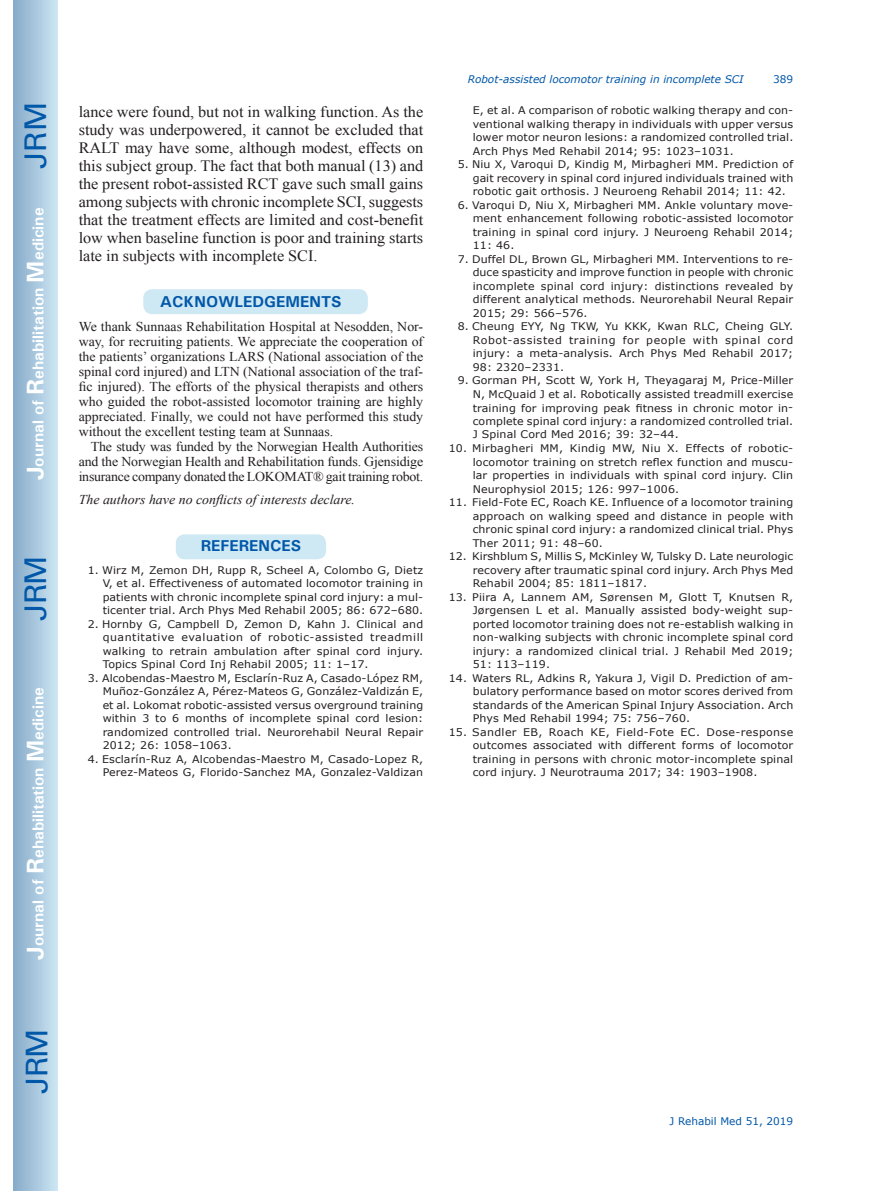
<style>
.page{position:relative;width:872px;height:1191px;background:#fff}
.page>*{position:absolute;margin:0;border:0;box-sizing:border-box;transform-origin:0 0}
.t1{font:30px "Univers";letter-spacing:-.03em;color:#0157a8}
.t2{font:15.75px/18px "Times New Roman";color:#231f20;text-align:justify}
.t3{font:700 15.75px "Univers";color:#fff}
.t4{font:700 15.75px "Univers";color:#0157a8}
.t5{font:13.5px/15px "Times New Roman";letter-spacing:-.01em;color:#231f20;text-align:justify}
.t6{font:italic 13.5px "Times New Roman";color:#231f20}
.t7{font:10.5px/13.5px "Verdana";letter-spacing:.01em;color:#231f20;text-align:justify;scale:1.05 1}
.t8{font:italic 10.5px "Verdana";color:#0157a8}
.t9{font:10.5px "Verdana";color:#0157a8}
.s1{font-size:24px}
</style>
<div class="page">
<div style="left:14px;top:0;width:43px;height:1191px;background:linear-gradient(to right,#88acca,#cbe5f2)"></div>
<div style="left:143px;top:288px;width:225px;height:27px;background:#cee8f4;border-radius:10px"></div>
<div style="left:142px;top:288px;width:227px;height:28px;border:2px solid #fff;border-radius:10px"></div>
<div style="left:175px;top:533px;width:152px;height:27px;background:#cee8f4;border-radius:10px"></div>
<div style="left:174px;top:533px;width:154px;height:28px;border:2px solid #fff;border-radius:10px"></div>
<h1 class="t1" style="left:18px;top:169px;width:68px;rotate:-90deg">JRM</h1>
<h2 class="t3" style="left:28px;top:480px;width:274px;rotate:-90deg"><span class="s1">J</span>ournal of <span class="s1">R</span>ehabilitation <span class="s1">M</span>edicine</h2>
<h1 class="t1" style="left:18px;top:620px;width:67px;rotate:-90deg">JRM</h1>
<h2 class="t3" style="left:28px;top:959px;width:274px;rotate:-90deg"><span class="s1">J</span>ournal of <span class="s1">R</span>ehabilitation <span class="s1">M</span>edicine</h2>
<h1 class="t1" style="left:19px;top:1093px;width:67px;rotate:-90deg">JRM</h1>
<p class="t2" style="left:79px;top:103px;width:346px">lance were found, but not in walking function. As the study was underpowered, it cannot be excluded that RALT may have some, although modest, effects on this subject group. The fact that both manual (13) and the present robot-assisted RCT gave such small gains among subjects with chronic incomplete SCI, suggests that the treatment effects are limited and cost-benefit low when baseline function is poor and training starts late in subjects with incomplete SCI.</p>
<h2 class="t4" style="left:160px;top:292px;width:183px">ACKNOWLEDGEMENTS</h2>
<p class="t5" style="left:79px;top:319px;width:346px">We thank Sunnaas Rehabilitation Hospital at Nesodden, Nor&shy;way, for recruiting patients. We appreciate the cooperation of the patients’ organizations LARS (National association of the spinal cord injured) and LTN (National association of the traf&shy;fic injured). The efforts of the physical therapists and others who guided the robot-assisted locomotor training are highly appreciated. Finally, we could not have performed this study without the excellent testing team at Sunnaas.</p>
<p class="t5" style="left:79px;top:439px;width:346px;text-indent:12px">The study was funded by the Norwegian Health Authorities and the Norwegian Health and Rehabilitation funds. Gjensidige insurance company donated the LOKOMAT® gait training robot.</p>
<p class="t6" style="left:79px;top:490px;width:278px">The authors have no conflicts of interests declare.</p>
<h2 class="t4" style="left:201px;top:536px;width:102px">REFERENCES</h2>
<p class="t7" style="left:103px;top:563px;width:307px;text-indent:-15px">1. Wirz M, Zemon DH, Rupp R, Scheel A, Colombo G, Dietz V, et al. Effectiveness of automated locomotor training in patients with chronic incomplete spinal cord injury: a mul&shy;ticenter trial. Arch Phys Med Rehabil 2005; 86: 672–680.</p>
<p class="t7" style="left:103px;top:617px;width:307px;text-indent:-15px">2. Hornby G, Campbell D, Zemon D, Kahn J. Clinical and quantitative evaluation of robotic-assisted treadmill walking to retrain ambulation after spinal cord injury.<br>Topics Spinal Cord Inj Rehabil 2005; 11: 1–17.</p>
<p class="t7" style="left:103px;top:671px;width:307px;text-indent:-15px">3. Alcobendas-Maestro M, Esclarín-Ruz A, Casado-López RM, Muñoz-González A, Pérez-Mateos G, González-Valdizán E, et al. Lokomat robotic-assisted versus overground training within 3 to 6 months of incomplete spinal cord lesion: randomized controlled trial. Neurorehabil Neural Repair 2012; 26: 1058–1063.</p>
<p class="t7" style="left:88px;top:752px;width:321px;text-align:right">4. Esclarín-Ruz A, Alcobendas-Maestro M, Casado-Lopez R,<br>Perez-Mateos G, Florido-Sanchez MA, Gonzalez-Valdizan</p>
<p class="t8" style="left:468px;top:72px;width:277px">Robot-assisted locomotor training in incomplete SCI</p>
<p class="t9" style="left:773px;top:72px;width:22px">389</p>
<p class="t7" style="left:473px;top:104px;width:307px">E, et al. A comparison of robotic walking therapy and con&shy;ventional walking therapy in individuals with upper versus lower motor neuron lesions: a randomized controlled trial.<br>Arch Phys Med Rehabil 2014; 95: 1023–1031.</p>
<p class="t7" style="left:473px;top:158px;width:307px;text-indent:-15px">5. Niu X, Varoqui D, Kindig M, Mirbagheri MM. Prediction of gait recovery in spinal cord injured individuals trained with robotic gait orthosis. J Neuroeng Rehabil 2014; 11: 42.</p>
<p class="t7" style="left:473px;top:198px;width:307px;text-indent:-15px">6. Varoqui D, Niu X, Mirbagheri MM. Ankle voluntary move&shy;ment enhancement following robotic-assisted locomotor training in spinal cord injury. J Neuroeng Rehabil 2014; 11: 46.</p>
<p class="t7" style="left:473px;top:252px;width:307px;text-indent:-15px">7. Duffel DL, Brown GL, Mirbagheri MM. Interventions to re&shy;duce spasticity and improve function in people with chronic incomplete spinal cord injury: distinctions revealed by different analytical methods. Neurorehabil Neural Repair 2015; 29: 566–576.</p>
<p class="t7" style="left:473px;top:320px;width:307px;text-indent:-15px">8. Cheung EYY, Ng TKW, Yu KKK, Kwan RLC, Cheing GLY.<br>Robot-assisted training for people with spinal cord injury: a meta-analysis. Arch Phys Med Rehabil 2017; 98: 2320–2331.</p>
<p class="t7" style="left:473px;top:374px;width:307px;text-indent:-15px">9. Gorman PH, Scott W, York H, Theyagaraj M, Price-Miller N, McQuaid J et al. Robotically assisted treadmill exercise training for improving peak fitness in chronic motor in&shy;complete spinal cord injury: a randomized controlled trial.<br>J Spinal Cord Med 2016; 39: 32–44.</p>
<p class="t7" style="left:473px;top:441px;width:307px;text-indent:-24px">10. Mirbagheri MM, Kindig MW, Niu X. Effects of robotic&shy;locomotor training on stretch reflex function and muscu&shy;lar properties in individuals with spinal cord injury. Clin Neurophysiol 2015; 126: 997–1006.</p>
<p class="t7" style="left:473px;top:495px;width:307px;text-indent:-24px">11. Field-Fote EC, Roach KE. Influence of a locomotor training approach on walking speed and distance in people with chronic spinal cord injury: a randomized clinical trial. Phys Ther 2011; 91: 48–60.</p>
<p class="t7" style="left:473px;top:549px;width:307px;text-indent:-24px">12. Kirshblum S, Millis S, McKinley W, Tulsky D. Late neurologic recovery after traumatic spinal cord injury. Arch Phys Med Rehabil 2004; 85: 1811–1817.</p>
<p class="t7" style="left:473px;top:590px;width:307px;text-indent:-24px">13. Piira A, Lannem AM, Sørensen M, Glott T, Knutsen R, Jørgensen L et al. Manually assisted body-weight sup&shy;ported locomotor training does not re-establish walking in non-walking subjects with chronic incomplete spinal cord injury: a randomized clinical trial. J Rehabil Med 2019; 51: 113–119.</p>
<p class="t7" style="left:473px;top:671px;width:307px;text-indent:-24px">14. Waters RL, Adkins R, Yakura J, Vigil D. Prediction of am&shy;bulatory performance based on motor scores derived from standards of the American Spinal Injury Association. Arch Phys Med Rehabil 1994; 75: 756–760.</p>
<p class="t7" style="left:473px;top:725px;width:307px;text-indent:-24px">15. Sandler EB, Roach KE, Field-Fote EC. Dose-response outcomes associated with different forms of locomotor training in persons with chronic motor-incomplete spinal cord injury. J Neurotrauma 2017; 34: 1903–1908.</p>
<p class="t9" style="left:669px;top:1114px;width:125px">J Rehabil Med 51, 2019</p>
</div>
